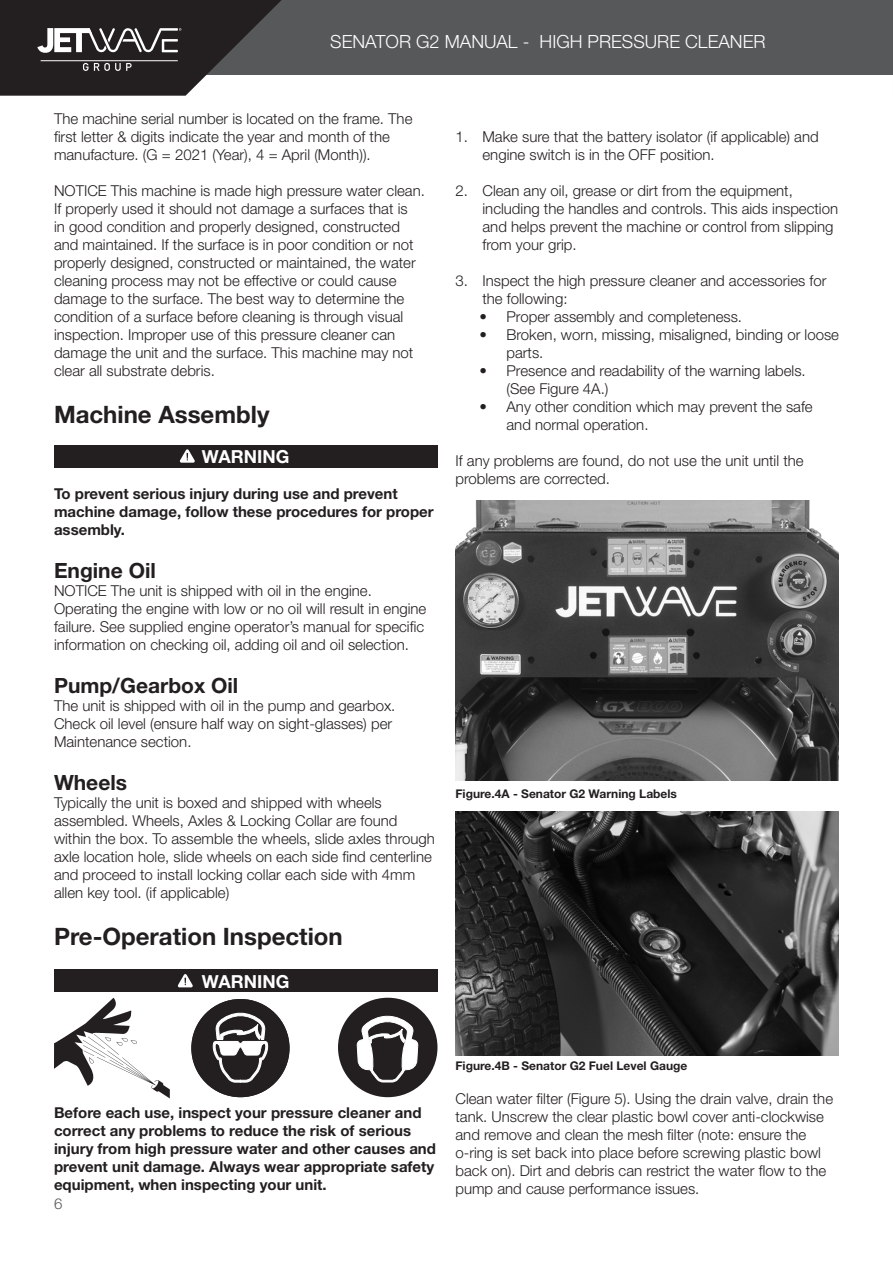
<style>
.page{position:relative;width:893px;height:1263px;background:#fff}
.page>*{position:absolute;margin:0;border:0;box-sizing:border-box;transform-origin:0 0}
.t1{font:700 24px "Helvetica Neue LT Std";color:#231f20}
.t2{font:700 21px "Helvetica Neue LT Std";color:#231f20}
.t3{font:300 18.15px "Helvetica Neue LT Std";color:#fff}
.t4{font:700 18px "Helvetica Neue LT Std";color:#fff}
.t5{font:300 15px/18px "Helvetica Neue LT Std";color:#231f20}
.t6{font:700 15px/18px "Helvetica Neue LT Std";color:#231f20}
.t7{font:300 15px "Helvetica Neue LT Std";color:#57585a}
.t8{font:700 12px "Helvetica Neue LT Std";color:#231f20}
</style>
<div class="page">
<div style="left:0;top:0;width:893px;height:74px;background:#57585a"></div>
<svg style="left:0;top:0;width:282px;height:96px"></svg>
<div style="left:54px;top:969px;width:383px;height:23px;background:#231f20"></div>
<div style="left:54px;top:445px;width:383px;height:22px;background:#231f20"></div>
<img style="left:455px;top:500px;width:384px;height:280px">
<div style="left:191px;top:999px;width:99px;height:98px;background:#231f20;border-radius:50%"></div>
<svg style="left:212px;top:1012px;width:56px;height:71px"></svg>
<svg style="left:54px;top:998px;width:116px;height:100px"></svg>
<svg style="left:177px;top:974px;width:16px;height:13px"></svg>
<svg style="left:179px;top:449px;width:16px;height:14px"></svg>
<div style="left:338px;top:998px;width:99px;height:99px;background:#231f20;border-radius:50%"></div>
<svg style="left:356px;top:1015px;width:63px;height:68px"></svg>
<img style="left:455px;top:811px;width:384px;height:244px">
<p class="t3" style="left:330px;top:30px;width:437px">SENATOR G2 MANUAL - HIGH PRESSURE CLEANER</p>
<p class="t5" style="left:54px;top:110px;width:360px">The machine serial number is located on the frame. The first letter &amp; digits indicate the year and month of the manufacture. (G = 2021 (Year), 4 = April (Month)).</p>
<p class="t5" style="left:54px;top:182px;width:372px">NOTICE This machine is made high pressure water clean.<br>If properly used it should not damage a surfaces that is<br>in good condition and properly designed, constructed and maintained. If the surface is in poor condition or not properly designed, constructed or maintained, the water cleaning process may not be effective or could cause damage to the surface. The best way to determine the condition of a surface before cleaning is through visual inspection. Improper use of this pressure cleaner can damage the unit and the surface. This machine may not clear all substrate debris.</p>
<p class="t1" style="left:54px;top:400px;width:217px">Machine Assembly</p>
<p class="t4" style="left:202px;top:445px;width:89px">WARNING</p>
<p class="t6" style="left:54px;top:484px;width:381px">To prevent serious injury during use and prevent machine damage, follow these procedures for proper assembly.</p>
<p class="t2" style="left:54px;top:557px;width:103px">Engine Oil</p>
<p class="t5" style="left:54px;top:581px;width:319px">NOTICE The unit is shipped with oil in the engine.</p>
<p class="t5" style="left:54px;top:599px;width:374px">Operating the engine with low or no oil will result in engine failure. See supplied engine operator’s manual for specific information on checking oil, adding oil and oil selection.</p>
<p class="t2" style="left:54px;top:673px;width:186px">Pump/Gearbox Oil</p>
<p class="t5" style="left:54px;top:696px;width:343px">The unit is shipped with oil in the pump and gearbox.</p>
<p class="t5" style="left:54px;top:714px;width:340px">Check oil level (ensure half way on sight-glasses) per</p>
<p class="t5" style="left:54px;top:732px;width:139px">Maintenance section.</p>
<p class="t2" style="left:54px;top:770px;width:75px">Wheels</p>
<p class="t5" style="left:54px;top:794px;width:382px">Typically the unit is boxed and shipped with wheels assembled. Wheels, Axles &amp; Locking Collar are found within the box. To assemble the wheels, slide axles through axle location hole, slide wheels on each side find centerline and proceed to install locking collar each side with 4mm allen key tool. (if applicable)</p>
<p class="t1" style="left:54px;top:922px;width:290px">Pre-Operation Inspection</p>
<p class="t4" style="left:202px;top:971px;width:89px">WARNING</p>
<p class="t5" style="left:482px;top:128px;width:338px;text-indent:-27px">1. Make sure that the battery isolator (if applicable) and engine switch is in the OFF position.</p>
<p class="t5" style="left:482px;top:182px;width:357px;text-indent:-27px">2. Clean any oil, grease or dirt from the equipment, including the handles and controls. This aids inspection and helps prevent the machine or control from slipping from your grip.</p>
<p class="t5" style="left:482px;top:272px;width:345px;text-indent:-27px">3. Inspect the high pressure cleaner and accessories for the following:</p>
<p class="t5" style="left:479px;top:308px;width:264px">• Proper assembly and completeness.</p>
<p class="t5" style="left:506px;top:326px;width:334px;text-indent:-27px">• Broken, worn, missing, misaligned, binding or loose parts.</p>
<p class="t5" style="left:506px;top:362px;width:301px;text-indent:-27px">• Presence and readability of the warning labels. (See Figure 4A.)</p>
<p class="t5" style="left:506px;top:398px;width:308px;text-indent:-27px">• Any other condition which may prevent the safe and normal operation.</p>
<p class="t5" style="left:455px;top:452px;width:350px">If any problems are found, do not use the unit until the problems are corrected.</p>
<p class="t8" style="left:455px;top:786px;width:223px">Figure.4A - Senator G2 Warning Labels</p>
<p class="t6" style="left:54px;top:1103px;width:383px">Before each use, inspect your pressure cleaner and correct any problems to reduce the risk of serious injury from high pressure water and other causes and prevent unit damage. Always wear appropriate safety equipment, when inspecting your unit.</p>
<p class="t7" style="left:54px;top:1194px;width:10px">6</p>
<p class="t8" style="left:455px;top:1058px;width:233px">Figure.4B - Senator G2 Fuel Level Gauge</p>
<p class="t5" style="left:455px;top:1089px;width:379px">Clean water filter (Figure 5). Using the drain valve, drain the tank. Unscrew the clear plastic bowl cover anti-clockwise and remove and clean the mesh filter (note: ensure the o-ring is set back into place before screwing plastic bowl back on). Dirt and debris can restrict the water flow to the pump and cause performance issues.</p>
</div>
